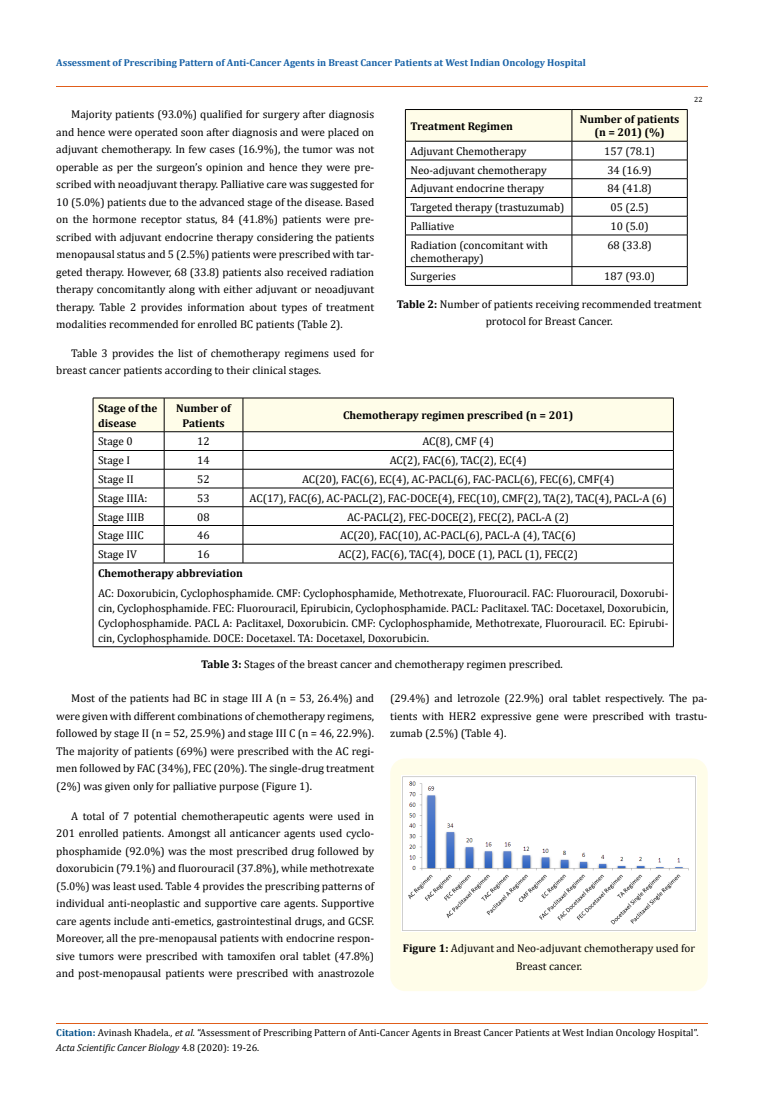
<style>
.page{position:relative;width:764px;height:1110px;background:#fff}
.page>*{position:absolute;margin:0;border:0;box-sizing:border-box;transform-origin:0 0}
.t1{font:11.25px/17.5px "Cambria";color:#000;text-align:justify}
.t2{font:700 11.25px/15px "Cambria";color:#000;text-align:center}
.t3{font:10px/15px "Cambria";color:#000}
.t4{font:700 10px "Cambria";color:#1560a6}
.t5{font:7.5px "Cambria";color:#000}
.s1{font-weight:700}
.s2{font-weight:700;color:#035089}
.s3{font-style:italic}
</style>
<div class="page">
<svg style="left:93px;top:398px;width:581px;height:165px"></svg>
<hr style="left:93px;top:563px;width:71px;height:1px;background:#000">
<hr style="left:93px;top:563px;width:1px;height:84px;background:#000">
<hr style="left:164px;top:563px;width:79px;height:1px;background:#000">
<hr style="left:243px;top:563px;width:430px;height:1px;background:#000">
<hr style="left:673px;top:563px;width:1px;height:84px;background:#000">
<hr style="left:93px;top:647px;width:71px;height:1px;background:#000">
<hr style="left:164px;top:647px;width:79px;height:1px;background:#000">
<hr style="left:243px;top:647px;width:430px;height:1px;background:#000">
<div style="left:390px;top:758px;width:318px;height:233px;background:#fffde9;border-radius:15px"></div>
<img style="left:401px;top:775px;width:296px;height:157px">
<hr style="left:56px;top:87px;width:652px;height:1px;background:#e05d1a">
<hr style="left:56px;top:1023px;width:652px;height:1px;background:#e05d1a">
<hr style="left:405px;top:109px;width:167px;height:1px;background:#000">
<hr style="left:572px;top:109px;width:115px;height:1px;background:#000">
<svg style="left:405px;top:110px;width:283px;height:125px"></svg>
<hr style="left:405px;top:235px;width:167px;height:1px;background:#000">
<hr style="left:405px;top:235px;width:1px;height:32px;background:#000">
<hr style="left:572px;top:235px;width:115px;height:1px;background:#000">
<hr style="left:572px;top:235px;width:1px;height:32px;background:#000">
<hr style="left:687px;top:235px;width:1px;height:32px;background:#000">
<hr style="left:405px;top:266px;width:167px;height:1px;background:#000">
<svg style="left:405px;top:267px;width:1px;height:18px"></svg>
<hr style="left:572px;top:266px;width:115px;height:1px;background:#000">
<svg style="left:572px;top:267px;width:1px;height:18px"></svg>
<svg style="left:687px;top:267px;width:1px;height:18px"></svg>
<hr style="left:405px;top:285px;width:167px;height:1px;background:#000">
<hr style="left:572px;top:285px;width:115px;height:1px;background:#000">
<p class="t4" style="left:56px;top:56px;width:531px">Assessment of Prescribing Pattern of Anti-Cancer Agents in Breast Cancer Patients at West Indian Oncology Hospital</p>
<p class="t5" style="left:694px;top:95px;width:10px">22</p>
<p class="t1" style="left:56px;top:105px;width:319px;text-indent:15px">Majority patients (93.0%) qualified for surgery after diagnosis and hence were operated soon after diagnosis and were placed on adjuvant chemotherapy. In few cases (16.9%), the tumor was not operable as per the surgeon’s opinion and hence they were pre&shy;scribed with neoadjuvant therapy. Palliative care was suggested for 10 (5.0%) patients due to the advanced stage of the disease. Based on the hormone receptor status, 84 (41.8%) patients were pre&shy;scribed with adjuvant endocrine therapy considering the patients menopausal status and 5 (2.5%) patients were prescribed with tar&shy;geted therapy. However, 68 (33.8) patients also received radiation therapy concomitantly along with either adjuvant or neoadjuvant therapy. Table 2 provides information about types of treatment modalities recommended for enrolled BC patients (Table 2).</p>
<p class="t1" style="left:56px;top:344px;width:319px;text-indent:15px">Table 3 provides the list of chemotherapy regimens used for breast cancer patients according to their clinical stages.</p>
<p class="t2" style="left:98px;top:400px;width:61px;text-align:left">Stage of the disease</p>
<p class="t2" style="left:176px;top:400px;width:56px">Number of<br>Patients</p>
<p class="t2" style="left:343px;top:408px;width:232px">Chemotherapy regimen prescribed (n = 201)</p>
<p class="t1" style="left:98px;top:433px;width:36px">Stage 0</p>
<p class="t1" style="left:197px;top:433px;width:14px">12</p>
<p class="t1" style="left:422px;top:433px;width:73px">AC(8), CMF (4)</p>
<p class="t1" style="left:98px;top:452px;width:34px">Stage I</p>
<p class="t1" style="left:197px;top:452px;width:14px">14</p>
<p class="t1" style="left:390px;top:452px;width:138px">AC(2), FAC(6), TAC(2), EC(4)</p>
<p class="t1" style="left:98px;top:470px;width:37px">Stage II</p>
<p class="t1" style="left:197px;top:470px;width:14px">52</p>
<p class="t1" style="left:302px;top:470px;width:314px">AC(20), FAC(6), EC(4), AC-PACL(6), FAC-PACL(6), FEC(6), CMF(4)</p>
<p class="t1" style="left:98px;top:489px;width:51px">Stage IIIA:</p>
<p class="t1" style="left:197px;top:489px;width:14px">53</p>
<p class="t1" style="left:250px;top:489px;width:419px">AC(17), FAC(6), AC-PACL(2), FAC-DOCE(4), FEC(10), CMF(2), TA(2), TAC(4), PACL-A (6)</p>
<p class="t1" style="left:98px;top:508px;width:48px">Stage IIIB</p>
<p class="t1" style="left:197px;top:508px;width:14px">08</p>
<p class="t1" style="left:347px;top:508px;width:224px">AC-PACL(2), FEC-DOCE(2), FEC(2), PACL-A (2)</p>
<p class="t1" style="left:98px;top:527px;width:47px">Stage IIIC</p>
<p class="t1" style="left:197px;top:527px;width:14px">46</p>
<p class="t1" style="left:340px;top:527px;width:237px">AC(20), FAC(10), AC-PACL(6), PACL-A (4), TAC(6)</p>
<p class="t1" style="left:98px;top:545px;width:40px">Stage IV</p>
<p class="t1" style="left:197px;top:545px;width:14px">16</p>
<p class="t1" style="left:338px;top:545px;width:241px">AC(2), FAC(6), TAC(4), DOCE (1), PACL (1), FEC(2)</p>
<p class="t2" style="left:98px;top:565px;width:146px">Chemotherapy abbreviation</p>
<p class="t1" style="left:98px;top:585px;width:572px;line-height:15px">AC: Doxorubicin, Cyclophosphamide. CMF: Cyclophosphamide, Methotrexate, Fluorouracil. FAC: Fluorouracil, Doxorubi&shy;cin, Cyclophosphamide. FEC: Fluorouracil, Epirubicin, Cyclophosphamide. PACL: Paclitaxel. TAC: Docetaxel, Doxorubicin, Cyclophosphamide. PACL A: Paclitaxel, Doxorubicin. CMF: Cyclophosphamide, Methotrexate, Fluorouracil. EC: Epirubi&shy;cin, Cyclophosphamide. DOCE: Docetaxel. TA: Docetaxel, Doxorubicin.</p>
<p class="t1" style="left:201px;top:655px;width:363px"><span class="s1">Table 3:</span> Stages of the breast cancer and chemotherapy regimen prescribed.</p>
<p class="t1" style="left:56px;top:689px;width:319px;text-indent:15px">Most of the patients had BC in stage III A (n = 53, 26.4%) and were given with different combinations of chemotherapy regimens, followed by stage II (n = 52, 25.9%) and stage III C (n = 46, 22.9%).<br>The majority of patients (69%) were prescribed with the AC regi&shy;men followed by FAC (34%), FEC (20%). The single-drug treatment (2%) was given only for palliative purpose (Figure 1).</p>
<p class="t1" style="left:56px;top:807px;width:319px;text-indent:15px">A total of 7 potential chemotherapeutic agents were used in 201 enrolled patients. Amongst all anticancer agents used cyclo&shy;phosphamide (92.0%) was the most prescribed drug followed by doxorubicin (79.1%) and fluorouracil (37.8%), while methotrexate (5.0%) was least used. Table 4 provides the prescribing patterns of individual anti-neoplastic and supportive care agents. Supportive care agents include anti-emetics, gastrointestinal drugs, and GCSF.<br>Moreover, all the pre-menopausal patients with endocrine respon&shy;sive tumors were prescribed with tamoxifen oral tablet (47.8%) and post-menopausal patients were prescribed with anastrozole</p>
<p class="t2" style="left:410px;top:118px;width:104px">Treatment Regimen</p>
<p class="t2" style="left:580px;top:113px;width:101px;line-height:12.9px">Number of patients (n = 201) (%)</p>
<p class="t1" style="left:410px;top:142px;width:118px">Adjuvant Chemotherapy</p>
<p class="t1" style="left:604px;top:142px;width:52px">157 (78.1)</p>
<p class="t1" style="left:410px;top:161px;width:138px">Neo-adjuvant chemotherapy</p>
<p class="t1" style="left:607px;top:161px;width:46px">34 (16.9)</p>
<p class="t1" style="left:410px;top:180px;width:135px">Adjuvant endocrine therapy</p>
<p class="t1" style="left:607px;top:180px;width:46px">84 (41.8)</p>
<p class="t1" style="left:410px;top:199px;width:156px">Targeted therapy (trastuzumab)</p>
<p class="t1" style="left:610px;top:199px;width:40px">05 (2.5)</p>
<p class="t1" style="left:410px;top:217px;width:46px">Palliative</p>
<p class="t1" style="left:610px;top:217px;width:40px">10 (5.0)</p>
<p class="t1" style="left:410px;top:238px;width:139px;line-height:12.9px">Radiation (concomitant with chemotherapy)</p>
<p class="t1" style="left:607px;top:236px;width:46px">68 (33.8)</p>
<p class="t1" style="left:410px;top:268px;width:47px">Surgeries</p>
<p class="t1" style="left:604px;top:268px;width:52px">187 (93.0)</p>
<p class="t1" style="left:397px;top:295px;width:306px;text-align:center"><span class="s1">Table 2:</span> Number of patients receiving recommended treatment protocol for Breast Cancer.</p>
<p class="t1" style="left:390px;top:689px;width:319px">(29.4%) and letrozole (22.9%) oral tablet respectively. The pa&shy;tients with HER2 expressive gene were prescribed with trastu&shy;zumab (2.5%) (Table 4).</p>
<p class="t1" style="left:403px;top:940px;width:294px;text-align:center"><span class="s1">Figure 1:</span> Adjuvant and Neo-adjuvant chemotherapy used for<br>Breast cancer.</p>
<p class="t3" style="left:56px;top:1025px;width:643px"><span class="s2">Citation:</span> Avinash Khadela<span class="s3">., et al.</span> “Assessment of Prescribing Pattern of Anti-Cancer Agents in Breast Cancer Patients at West Indian Oncology Hospital”.<br><span class="s3">Acta Scientific Cancer Biology</span> 4.8 (2020): 19-26.</p>
</div>
